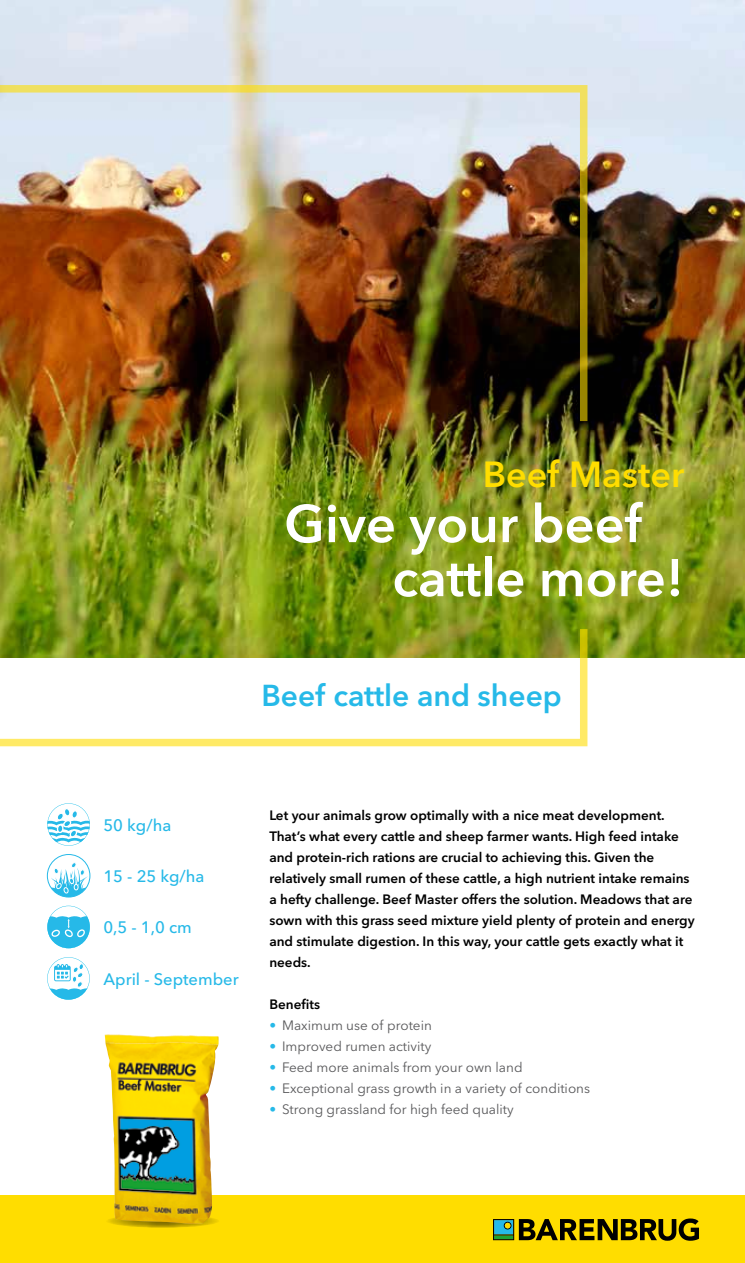
<style>
.page{position:relative;width:745px;height:1263px;background:#fff}
.page>*{position:absolute;margin:0;border:0;box-sizing:border-box;transform-origin:0 0}
.t1{font:600 52.5px/54px "Avenir Next W1 G";color:#fff}
.t2{font:600 36px "Avenir Next W1 G";color:#fd0}
.t3{font:600 30px "Avenir Next W1 G";color:#26b9e8}
.t4{font:500 16.5px "Avenir Next W1 G";color:#26b9e8}
.t5{font:600 13.5px/21px "Avenir Next W1 G";color:#000}
.t6{font:13.5px "Avenir Next W1 G";color:#58585a}
.s1{font-weight:700;color:#26b9e8}
</style>
<div class="page">
<img style="left:0;top:0;width:744px;height:657px">
<div style="left:0;top:1195px;width:744px;height:68px;background:#fd0"></div>
<svg style="left:493px;top:1218px;width:205px;height:23px"></svg>
<img style="left:0;top:84px;width:588px;height:339px">
<svg style="left:0;top:627px;width:588px;height:120px"></svg>
<svg style="left:47px;top:803px;width:43px;height:43px"></svg>
<svg style="left:47px;top:906px;width:43px;height:42px"></svg>
<div style="left:47px;top:854px;width:43px;height:43px;border:1px solid #26b9e8;border-radius:50%"></div>
<svg style="left:47px;top:862px;width:43px;height:35px"></svg>
<svg style="left:106px;top:1214px;width:114px;height:14px"></svg>
<img style="left:105px;top:1034px;width:113px;height:190px">
<svg style="left:47px;top:957px;width:43px;height:43px"></svg>
<h2 class="t2" style="left:482px;top:446px;width:203px">Beef Master</h2>
<h1 class="t1" style="left:392px;top:492px;width:293px;text-indent:-108px">Give your beef cattle more!</h1>
<h3 class="t3" style="left:261px;top:671px;width:302px">Beef cattle and sheep</h3>
<p class="t4" style="left:103px;top:812px;width:69px">50 kg/ha</p>
<p class="t4" style="left:103px;top:863px;width:102px">15 - 25 kg/ha</p>
<p class="t4" style="left:103px;top:914px;width:90px">0,5 - 1,0 cm</p>
<p class="t4" style="left:103px;top:966px;width:137px">April - September</p>
<p class="t5" style="left:269px;top:804px;width:426px">Let your animals grow optimally with a nice meat development.<br>That’s what every cattle and sheep farmer wants. High feed intake and protein-rich rations are crucial to achieving this. Given the relatively small rumen of these cattle, a high nutrient intake remains a hefty challenge. Beef Master offers the solution. Meadows that are sown with this grass seed mixture yield plenty of protein and energy and stimulate digestion. In this way, your cattle gets exactly what it needs.</p>
<p class="t5" style="left:269px;top:993px;width:52px">Benefits</p>
<p class="t6" style="left:269px;top:1015px;width:164px"><span class="s1">•</span> Maximum use of protein</p>
<p class="t6" style="left:269px;top:1036px;width:163px"><span class="s1">•</span> Improved rumen activity</p>
<p class="t6" style="left:269px;top:1057px;width:254px"><span class="s1">•</span> Feed more animals from your own land</p>
<p class="t6" style="left:269px;top:1078px;width:322px"><span class="s1">•</span> Exceptional grass growth in a variety of conditions</p>
<p class="t6" style="left:269px;top:1099px;width:246px"><span class="s1">•</span> Strong grassland for high feed quality</p>
</div>
